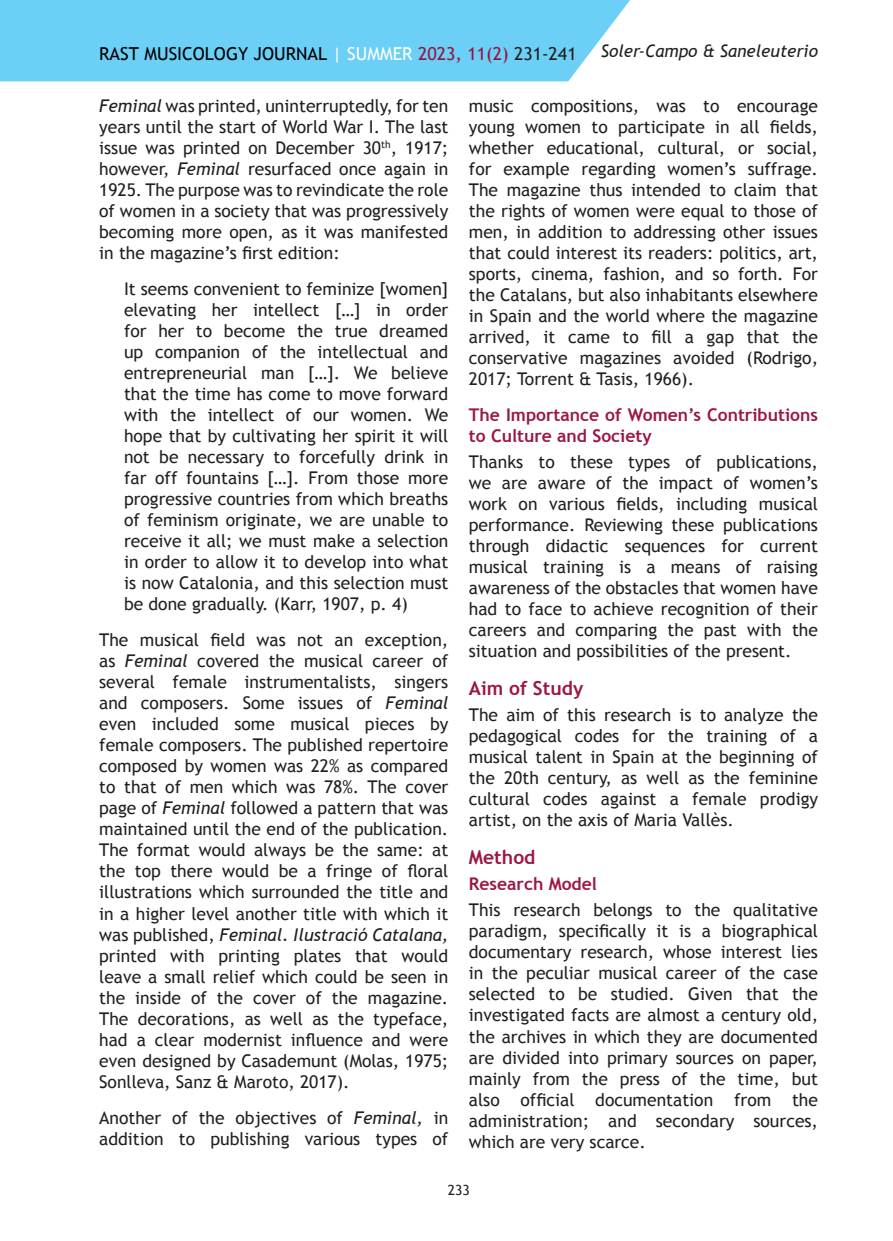
<style>
.page{position:relative;width:893px;height:1241px;background:#fff}
.page>*{position:absolute;margin:0;border:0;box-sizing:border-box;transform-origin:0 0}
.Metin_-_Başlık_1{font:700 19.25px "Trebuchet MS";color:#9b1746}
.t1{font:17.85px "Trebuchet MS";color:#000}
.Metin_-_Gövde{font:17.5px/21px "Trebuchet MS";color:#231f20;text-align:justify}
.Metin_-_Başlık_2{font:700 17.5px/21px "Trebuchet MS";color:#9b1746}
.t2{font:italic 17.15px "Trebuchet MS";color:#231f20}
.t3{font:14px "Trebuchet MS";color:#231f20}
.s1{color:#fff}
.s2{color:#94163d}
.s3{color:#231f20}
.s4{font-style:italic}
</style>
<div class="page">
<div style="left:0;top:0;width:630px;height:81px;background:#6bcff6"></div>
<p class="t2" style="left:601px;top:41px;width:219px">Soler-Campo &amp; Saneleuterio</p>
<p class="t1" style="left:99px;top:43px;width:479px">RAST MUSICOLOGY JOURNAL <span class="s1">| SUMMER</span> <span class="s2">2023, 11(2)</span> <span class="s3">231-241</span></p>
<p class="Metin_-_Gövde" style="left:99px;top:96px;width:351px"><span class="s4">Feminal</span> was printed, uninterruptedly, for ten years until the start of World War I. The last issue was printed on December 30<sup>th</sup>, 1917; however, <span class="s4">Feminal</span> resurfaced once again in 1925. The purpose was to revindicate the role of women in a society that was progressively becoming more open, as it was manifested in the magazine’s first edition:</p>
<p class="Metin_-_Gövde" style="left:124px;top:279px;width:326px">It seems convenient to feminize [women] elevating her intellect […] in order for her to become the true dreamed up companion of the intellectual and entrepreneurial man […]. We believe that the time has come to move forward with the intellect of our women. We hope that by cultivating her spirit it will not be necessary to forcefully drink in far off fountains […]. From those more progressive countries from which breaths of feminism originate, we are unable to receive it all; we must make a selection in order to allow it to develop into what is now Catalonia, and this selection must be done gradually. (Karr, 1907, p. 4)</p>
<p class="Metin_-_Gövde" style="left:99px;top:629px;width:351px">The musical field was not an exception, as <span class="s4">Feminal</span> covered the musical career of several female instrumentalists, singers and composers. Some issues of <span class="s4">Feminal </span>even included some musical pieces by female composers. The published repertoire composed by women was 22% as compared to that of men which was 78%. The cover page of <span class="s4">Feminal</span> followed a pattern that was maintained until the end of the publication.<br>The format would always be the same: at the top there would be a fringe of floral illustrations which surrounded the title and in a higher level another title with which it was published, <span class="s4">Feminal. Ilustració Catalana, </span>printed with printing plates that would leave a small relief which could be seen in the inside of the cover of the magazine.<br>The decorations, as well as the typeface, had a clear modernist influence and were even designed by Casademunt (Molas, 1975; Sonlleva, Sanz &amp; Maroto, 2017).</p>
<p class="Metin_-_Gövde" style="left:99px;top:1106px;width:351px">Another of the objectives of <span class="s4">Feminal,</span> in addition to publishing various types of</p>
<p class="Metin_-_Gövde" style="left:469px;top:96px;width:351px">music compositions, was to encourage young women to participate in all fields, whether educational, cultural, or social, for example regarding women’s suffrage.<br>The magazine thus intended to claim that the rights of women were equal to those of men, in addition to addressing other issues that could interest its readers: politics, art, sports, cinema, fashion, and so forth. For the Catalans, but also inhabitants elsewhere in Spain and the world where the magazine arrived, it came to fill a gap that the conservative magazines avoided (Rodrigo, 2017; Torrent &amp; Tasis, 1966).</p>
<p class="Metin_-_Başlık_2" style="left:469px;top:404px;width:351px">The Importance of Women’s Contributions to Culture and Society</p>
<p class="Metin_-_Gövde" style="left:469px;top:451px;width:351px">Thanks to these types of publications, we are aware of the impact of women’s work on various fields, including musical performance. Reviewing these publications through didactic sequences for current musical training is a means of raising awareness of the obstacles that women have had to face to achieve recognition of their careers and comparing the past with the situation and possibilities of the present.</p>
<p class="Metin_-_Başlık_1" style="left:469px;top:676px;width:116px">Aim of Study</p>
<p class="Metin_-_Gövde" style="left:469px;top:704px;width:351px">The aim of this research is to analyze the pedagogical codes for the training of a musical talent in Spain at the beginning of the 20th century, as well as the feminine cultural codes against a female prodigy artist, on the axis of Maria Vallès.</p>
<p class="Metin_-_Başlık_1" style="left:469px;top:845px;width:68px">Method</p>
<p class="Metin_-_Başlık_2" style="left:469px;top:873px;width:130px">Research Model</p>
<p class="Metin_-_Gövde" style="left:469px;top:899px;width:351px">This research belongs to the qualitative paradigm, specifically it is a biographical documentary research, whose interest lies in the peculiar musical career of the case selected to be studied. Given that the investigated facts are almost a century old, the archives in which they are documented are divided into primary sources on paper, mainly from the press of the time, but also official documentation from the administration; and secondary sources, which are very scarce.</p>
<p class="t3" style="left:448px;top:1181px;width:24px">233</p>
</div>
